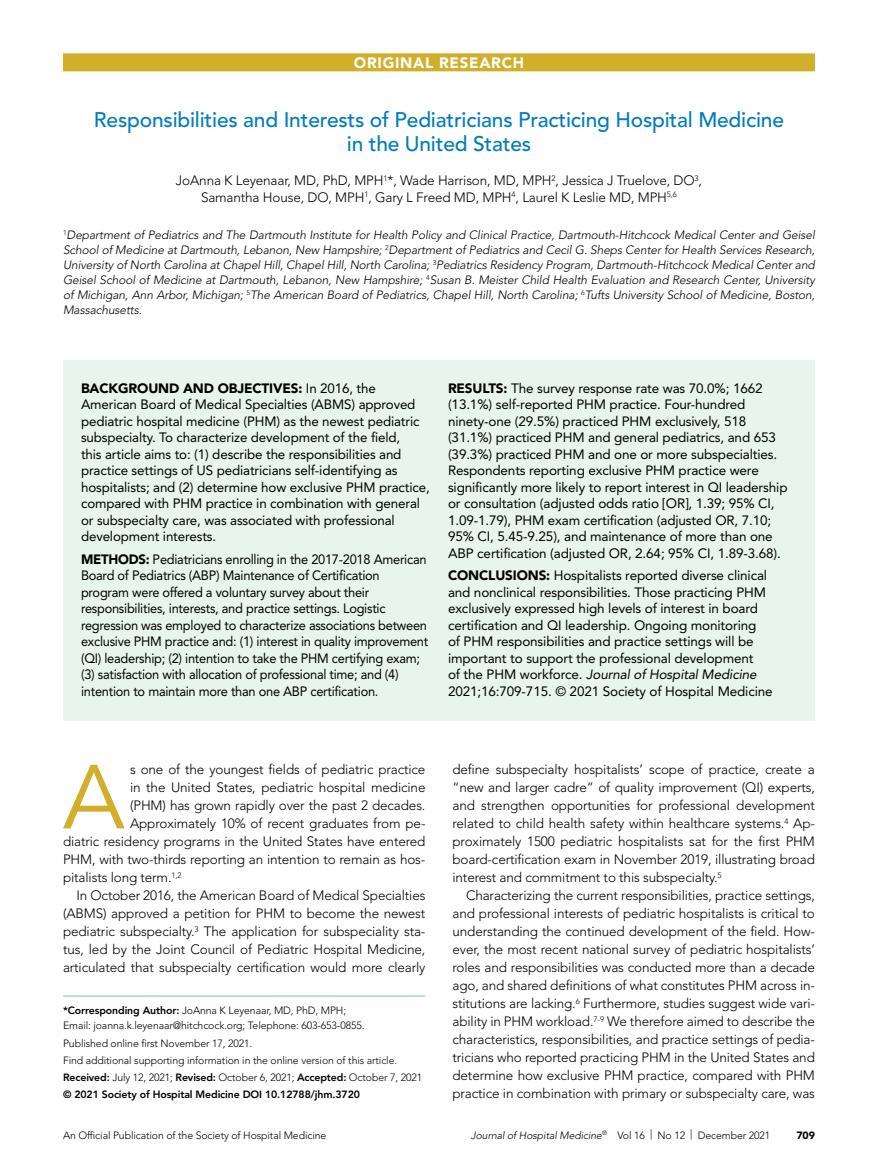
<style>
.page{position:relative;width:878px;height:1175px;background:#fff}
.page>*{position:absolute;margin:0;border:0;box-sizing:border-box;transform-origin:0 0}
.t1{font:89.7px "Avenir LT Std";color:#d2af2b}
.t2{font:500 21px/24px "Avenir LT Std";letter-spacing:-.01em;color:#007dbb;text-align:center}
.t3{font:900 15px "Avenir LT Std";letter-spacing:.05em;color:#fff}
.t4{font:300 13.5px/18px "Avenir LT Std";letter-spacing:-.01em;color:#000;text-align:justify}
.t5{font:13.5px/16.5px "Avenir LT Std";letter-spacing:-.01em;color:#000}
.t6{font:13.5px/16.5px "Avenir LT Std";letter-spacing:-.01em;color:#000;scale:.95 1}
.t7{font:italic 300 12px/15px "Avenir LT Std";letter-spacing:-.01em;color:#000;text-align:justify}
.t8{font:300 10.5px/17.2px "Avenir LT Std";letter-spacing:-.01em;color:#000}
.t9{font:italic 300 10.5px "Avenir LT Std";letter-spacing:-.01em;color:#000}
.t10{font:900 10.5px "Avenir LT Std";color:#000}
.s1{font-weight:900}
.s2{font-style:italic}
.s3{font-weight:800}
.s4{font-style:normal}
</style>
<div class="page">
<div style="left:63px;top:53px;width:751px;height:18px;background:#d2af2b"></div>
<hr style="left:63px;top:995px;width:362px;height:1px;background:#73c8af">
<div style="left:63px;top:360px;width:751px;height:360px;background:#e8f5ef"></div>
<p class="t3" style="left:354px;top:54px;width:172px">ORIGINAL RESEARCH</p>
<h2 class="t2" style="left:94px;top:108px;width:691px">Responsibilities and Interests of Pediatricians Practicing Hospital Medicine in the United States</h2>
<p class="t4" style="left:176px;top:172px;width:527px;line-height:16.5px;text-align:center">JoAnna K Leyenaar, MD, PhD, MPH<sup>1</sup>*, Wade Harrison, MD, MPH<sup>2</sup>, Jessica J Truelove, DO<sup>3</sup>,<br>Samantha House, DO, MPH<sup>1</sup>, Gary L Freed MD, MPH<sup>4</sup>, Laurel K Leslie MD, MPH<sup>5,6</sup></p>
<p class="t7" style="left:63px;top:228px;width:753px"><sup>1</sup>Department of Pediatrics and The Dartmouth Institute for Health Policy and Clinical Practice, Dartmouth-Hitchcock Medical Center and Geisel School of Medicine at Dartmouth, Lebanon, New Hampshire; <sup>2</sup>Department of Pediatrics and Cecil G. Sheps Center for Health Services Research, University of North Carolina at Chapel Hill, Chapel Hill, North Carolina; <sup>3</sup>Pediatrics Residency Program, Dartmouth-Hitchcock Medical Center and Geisel School of Medicine at Dartmouth, Lebanon, New Hampshire; <sup>4</sup>Susan B. Meister Child Health Evaluation and Research Center, University of Michigan, Ann Arbor, Michigan; <sup>5</sup>The American Board of Pediatrics, Chapel Hill, North Carolina; <sup>6</sup>Tufts University School of Medicine, Boston, Massachusetts.</p>
<p class="t5" style="left:81px;top:380px;width:350px"><span class="s1">BACKGROUND AND OBJECTIVES:</span> In 2016, the American Board of Medical Specialties (ABMS) approved pediatric hospital medicine (PHM) as the newest pediatric subspecialty. To characterize development of the field,<br>this article aims to: (1) describe the responsibilities and practice settings of US pediatricians self-identifying as hospitalists; and (2) determine how exclusive PHM practice, compared with PHM practice in combination with general or subspecialty care, was associated with professional development interests.</p>
<p class="t6" style="left:81px;top:551px;width:367px"><span class="s1">METHODS:</span> Pediatricians enrolling in the 2017-2018 American Board of Pediatrics (ABP) Maintenance of Certification program were offered a voluntary survey about their responsibilities, interests, and practice settings. Logistic regression was employed to characterize associations between exclusive PHM practice and: (1) interest in quality improvement (QI) leadership; (2) intention to take the PHM certifying exam; (3) satisfaction with allocation of professional time; and (4) intention to maintain more than one ABP certification.</p>
<p class="t5" style="left:448px;top:380px;width:341px"><span class="s1">RESULTS:</span> The survey response rate was 70.0%; 1662 (13.1%) self-reported PHM practice. Four-hundred ninety-one (29.5%) practiced PHM exclusively, 518 (31.1%) practiced PHM and general pediatrics, and 653 (39.3%) practiced PHM and one or more subspecialties.<br>Respondents reporting exclusive PHM practice were significantly more likely to report interest in QI leadership or consultation (adjusted odds ratio [OR], 1.39; 95% CI, 1.09-1.79), PHM exam certification (adjusted OR, 7.10; 95% CI, 5.45-9.25), and maintenance of more than one ABP certification (adjusted OR, 2.64; 95% CI, 1.89-3.68).</p>
<p class="t5" style="left:448px;top:567px;width:326px"><span class="s1">CONCLUSIONS:</span> Hospitalists reported diverse clinical and nonclinical responsibilities. Those practicing PHM exclusively expressed high levels of interest in board certification and QI leadership. Ongoing monitoring<br>of PHM responsibilities and practice settings will be important to support the professional development<br>of the PHM workforce. <span class="s2">Journal of Hospital Medicine </span>2021;16:709-715. © 2021 Society of Hospital Medicine</p>
<h1 class="t1" style="left:63px;top:745px;width:63px">A</h1>
<p class="t4" style="left:130px;top:760px;width:297px">s one of the youngest fields of pediatric practice</p>
<p class="t4" style="left:130px;top:778px;width:297px">in the United States, pediatric hospital medicine</p>
<p class="t4" style="left:130px;top:796px;width:297px">(PHM) has grown rapidly over the past 2 decades.</p>
<p class="t4" style="left:130px;top:814px;width:297px">Approximately 10% of recent graduates from pe-</p>
<p class="t4" style="left:63px;top:832px;width:364px">diatric residency programs in the United States have entered</p>
<p class="t4" style="left:63px;top:850px;width:364px">PHM, with two-thirds reporting an intention to remain as hos-</p>
<p class="t4" style="left:63px;top:868px;width:120px">pitalists long term.<sup>1,2</sup></p>
<p class="t4" style="left:77px;top:886px;width:350px">In October 2016, the American Board of Medical Specialties</p>
<p class="t4" style="left:63px;top:904px;width:364px">(ABMS) approved a petition for PHM to become the newest</p>
<p class="t4" style="left:63px;top:922px;width:364px">pediatric subspecialty.<sup>3</sup> The application for subspeciality sta-</p>
<p class="t4" style="left:63px;top:940px;width:364px">tus, led by the Joint Council of Pediatric Hospital Medicine,</p>
<p class="t4" style="left:63px;top:958px;width:364px">articulated that subspecialty certification would more clearly</p>
<p class="t8" style="left:63px;top:1003px;width:303px;line-height:15px"><span class="s3">*Corresponding Author:</span> JoAnna K Leyenaar, MD, PhD, MPH;<br>Email: joanna.k.leyenaar@hitchcock.org; Telephone: 603-653-0855.</p>
<p class="t8" style="left:63px;top:1034px;width:361px">Published online first November 17, 2021.<br>Find additional supporting information in the online version of this article.<br><span class="s3">Received:</span> July 12, 2021; <span class="s3">Revised:</span> October 6, 2021; <span class="s3">Accepted:</span> October 7, 2021 <span class="s3">© 2021 Society of Hospital Medicine DOI 10.12788/jhm.3720</span></p>
<p class="t4" style="left:452px;top:760px;width:364px">define subspecialty hospitalists’ scope of practice, create a “new and larger cadre” of quality improvement (QI) experts, and strengthen opportunities for professional development related to child health safety within healthcare systems.<sup>4</sup> Ap&shy;proximately 1500 pediatric hospitalists sat for the first PHM board-certification exam in November 2019, illustrating broad interest and commitment to this subspecialty.<sup>5</sup></p>
<p class="t4" style="left:452px;top:886px;width:364px;text-indent:14px">Characterizing the current responsibilities, practice settings, and professional interests of pediatric hospitalists is critical to understanding the continued development of the field. How&shy;ever, the most recent national survey of pediatric hospitalists’ roles and responsibilities was conducted more than a decade ago, and shared definitions of what constitutes PHM across in&shy;stitutions are lacking.<sup>6</sup> Furthermore, studies suggest wide vari&shy;ability in PHM workload.<sup>7-9</sup> We therefore aimed to describe the characteristics, responsibilities, and practice settings of pedia&shy;tricians who reported practicing PHM in the United States and determine how exclusive PHM practice, compared with PHM practice in combination with primary or subspecialty care, was</p>
<p class="t8" style="left:63px;top:1126px;width:265px">An Official Publication of the Society of Hospital Medicine</p>
<p class="t9" style="left:471px;top:1129px;width:301px">Journal of Hospital Medicine<sup>®</sup> <span class="s4">Vol 16 | No 12 | December 2021</span></p>
<p class="t10" style="left:796px;top:1128px;width:20px">709</p>
</div>
